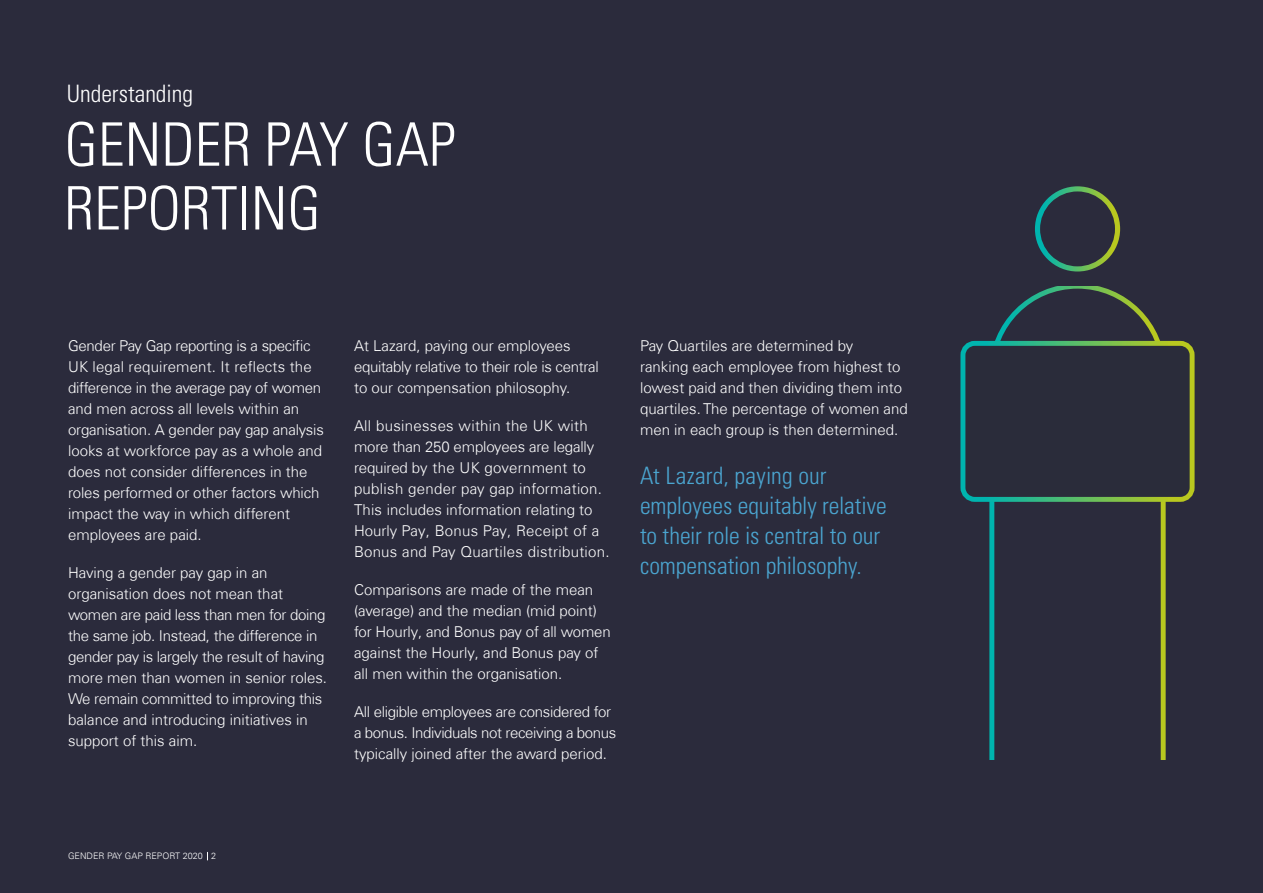
<style>
.page{position:relative;width:1263px;height:893px;background:#2b2b3c}
.page>*{position:absolute;margin:0;border:0;box-sizing:border-box;transform-origin:0 0}
.Big_Head{font:300 condensed 60px "Univers LT Std";color:#fff}
.Body{font:300 condensed 24px/30px "Univers LT Std";color:#4ba5d0}
.Small_head{font:300 condensed 24px "Univers LT Std";color:#fff}
.Body-2{font:300 15px/21px "Univers Com 45";color:#fff}
.Body-3{font:300 15px/21px "Univers Com 45";letter-spacing:-.02em;color:#fff}
.Body-4{font:300 15px/21px "Univers Com 45";letter-spacing:.02em;color:#fff}
.t1{font:300 9px "Univers Com 45";color:#fff}
</style>
<div class="page">
<svg style="left:1035px;top:186px;width:85px;height:85px"></svg>
<svg style="left:989px;top:286px;width:177px;height:474px"></svg>
<div style="left:963px;top:343px;width:229px;height:156px;background:#2a2c3a;border-radius:12px"></div>
<div style="left:960px;top:341px;width:234px;height:161px;border:5px solid #fff;border-radius:12px"></div>
<p class="Small_head" style="left:67px;top:80px;width:128px">Understanding</p>
<p class="Big_Head" style="left:65px;top:109px;width:392px">GENDER PAY GAP</p>
<p class="Big_Head" style="left:64px;top:172px;width:258px">REPORTING</p>
<p class="Body-2" style="left:68px;top:335px;width:257px">Gender Pay Gap reporting is a specific UK legal requirement. It reflects the difference in the average pay of women and men across all levels within an organisation. A gender pay gap analysis looks at workforce pay as a whole and does not consider differences in the roles performed or other factors which impact the way in which different employees are paid.</p>
<p class="Body-3" style="left:68px;top:562px;width:260px">Having a gender pay gap in an organisation does not mean that women are paid less than men for doing the same job. Instead, the difference in gender pay is largely the result of having more men than women in senior roles.<br>We remain committed to improving this balance and introducing initiatives in support of this aim.</p>
<p class="Body-2" style="left:354px;top:335px;width:246px">At Lazard, paying our employees equitably relative to their role is central to our compensation philosophy.</p>
<p class="Body-4" style="left:354px;top:415px;width:257px">All businesses within the UK with more than 250 employees are legally required by the UK government to publish gender pay gap information.<br>This includes information relating to Hourly Pay, Bonus Pay, Receipt of a Bonus and Pay Quartiles distribution.</p>
<p class="Body-2" style="left:354px;top:579px;width:258px">Comparisons are made of the mean (average) and the median (mid point) for Hourly, and Bonus pay of all women against the Hourly, and Bonus pay of all men within the organisation.</p>
<p class="Body-3" style="left:354px;top:701px;width:264px">All eligible employees are considered for a bonus. Individuals not receiving a bonus typically joined after the award period.</p>
<p class="Body-2" style="left:640px;top:335px;width:269px">Pay Quartiles are determined by<br>ranking each employee from highest to lowest paid and then dividing them into quartiles. The percentage of women and men in each group is then determined.</p>
<p class="Body" style="left:640px;top:461px;width:248px">At Lazard, paying our employees equitably relative to their role is central to our compensation philosophy.</p>
<p class="t1" style="left:68px;top:850px;width:150px">GENDER PAY GAP REPORT 2020 2</p>
</div>
